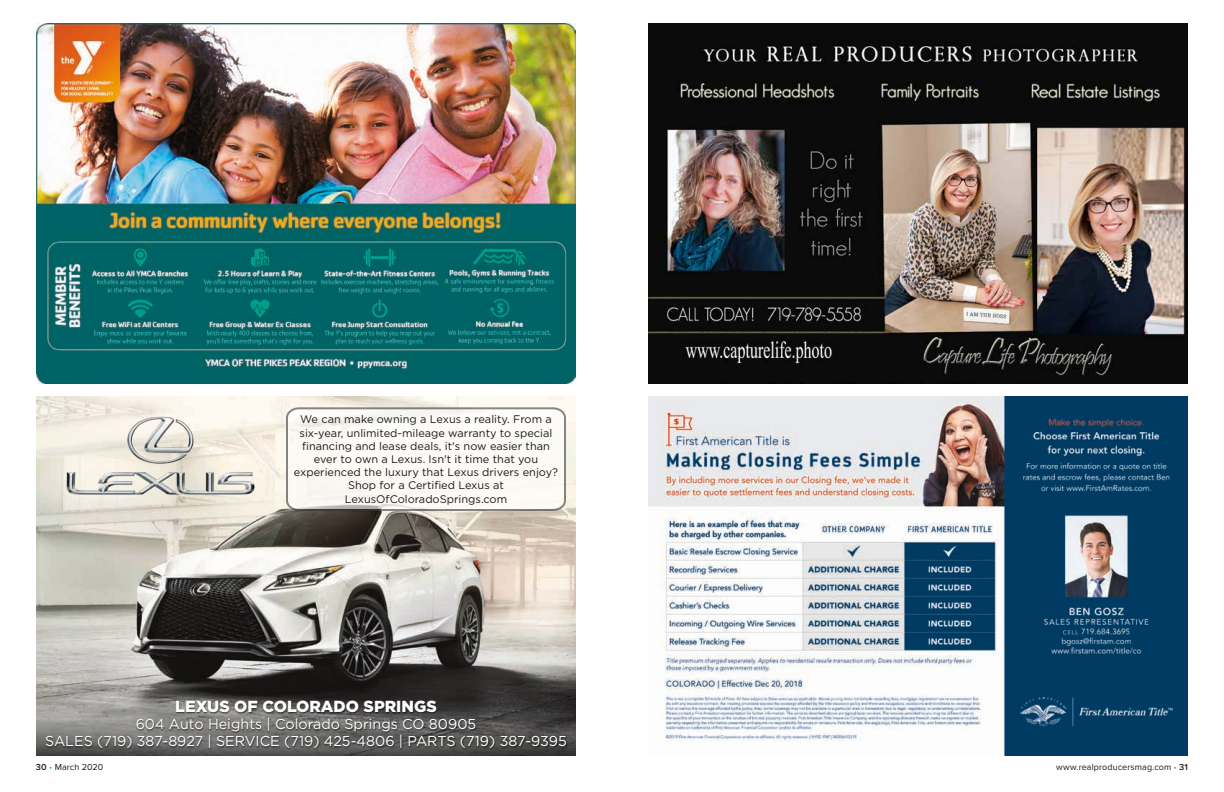
<style>
.page{position:relative;width:1224px;height:792px;background:#fff}
.page>*{position:absolute;margin:0;border:0;box-sizing:border-box;transform-origin:0 0}
.t1{font:900 16px "Gotham";color:#fff}
.t2{font:14.3px/17.1px "Gotham";color:#fff;text-align:center}
.t3{font:11px/13.2px "Gotham";color:#1c1b1a;text-align:center}
.t4{font:9px "Proxima Nova";letter-spacing:.01em;color:#1c1b1a}
.s1{font-weight:600}
.s2{color:#2ea5dc}
</style>
<div class="page">
<img style="left:648px;top:396px;width:540px;height:360px">
<img style="left:36px;top:396px;width:540px;height:275px">
<svg style="left:286px;top:407px;width:280px;height:104px"></svg>
<img style="left:46px;top:396px;width:228px;height:124px">
<svg style="left:36px;top:671px;width:540px;height:85px"></svg>
<img style="left:44px;top:697px;width:526px;height:56px">
<img style="left:36px;top:24px;width:540px;height:360px">
<img style="left:648px;top:24px;width:540px;height:360px">
<p class="t3" style="left:294px;top:413px;width:266px">We can make owning a Lexus a reality. From a six-year, unlimited-mileage warranty to special financing and lease deals, it's now easier than ever to own a Lexus. Isn't it time that you experienced the luxury that Lexus drivers enjoy?<br>Shop for a Certified Lexus at LexusOfColoradoSprings.com</p>
<h1 class="t1" style="left:175px;top:695px;width:263px">LEXUS OF COLORADO SPRINGS</h1>
<h2 class="t2" style="left:45px;top:715px;width:523px">604 Auto Heights | Colorado Springs CO 80905<br>SALES (719) 387-8927 | SERVICE (719) 425-4806 | PARTS (719) 387-9395</h2>
<p class="t4" style="left:36px;top:762px;width:69px"><span class="s1">30</span> <span class="s2">•</span> March 2020</p>
<p class="t4" style="left:1056px;top:762px;width:133px">www.realproducersmag.com <span class="s2">•</span> <span class="s1">31</span></p>
</div>
